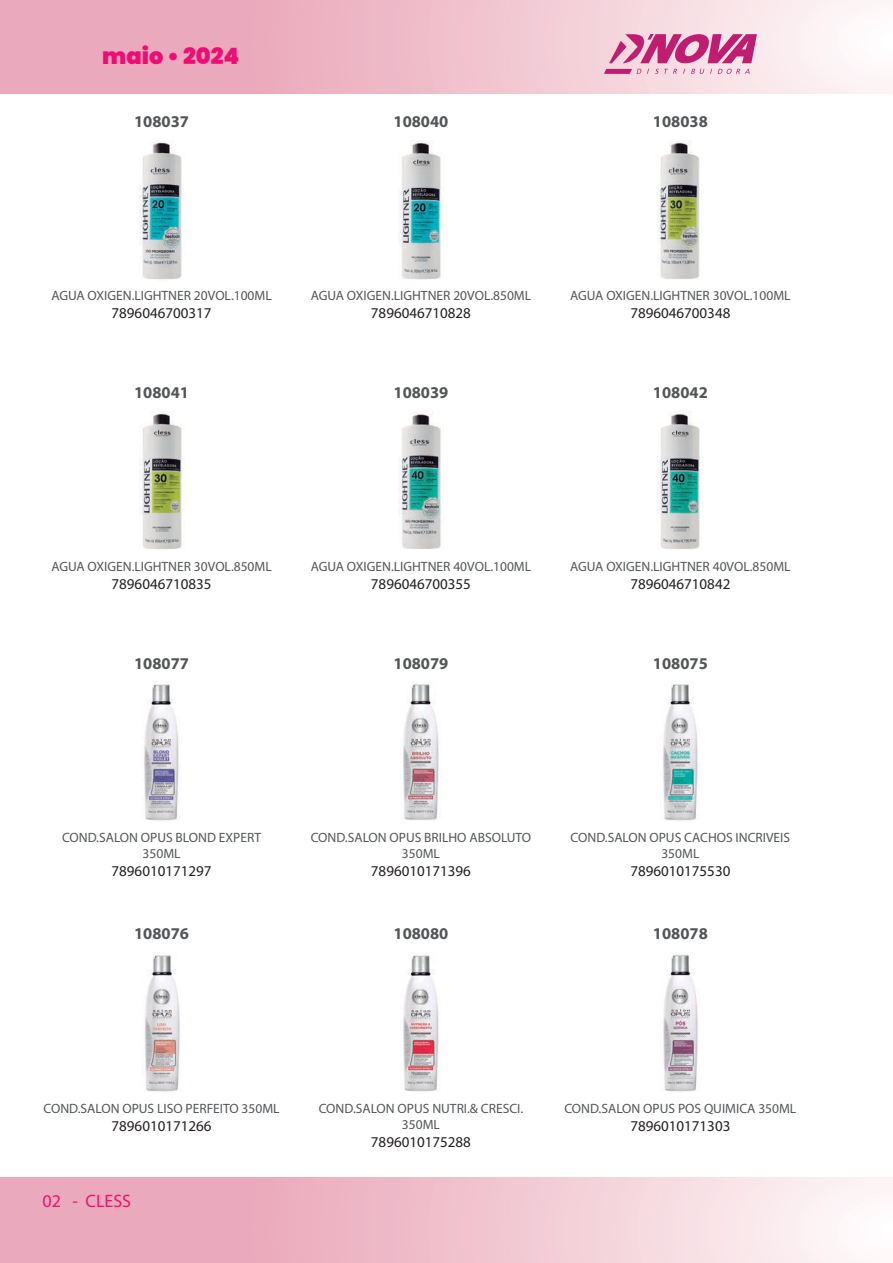
<style>
.page{position:relative;width:893px;height:1263px;background:#fff}
.page>*{position:absolute;margin:0;border:0;box-sizing:border-box;transform-origin:0 0}
.t1{font:900 22.5px "Poppins";color:#ed0d75}
.t2{font:18px "Myriad Pro";color:#ed136f}
.t3{font:700 16.5px "Myriad Pro";color:#545557}
.t4{font:15px "Myriad Pro";color:#231f20}
.t5{font:13.5px/16.2px "Myriad Pro";color:#545557;text-align:center}
</style>
<div class="page">
<svg style="left:0;top:0;width:893px;height:94px;background:#f0c3cf"></svg>
<svg style="left:0;top:1177px;width:893px;height:86px;background:#f0c4d0"></svg>
<svg style="left:609px;top:34px;width:148px;height:29px;background:#d56a9d"></svg>
<svg style="left:655px;top:69px;width:22px;height:5px"></svg>
<svg style="left:691px;top:69px;width:13px;height:5px"></svg>
<svg style="left:718px;top:69px;width:32px;height:5px"></svg>
<svg style="left:604px;top:69px;width:37px;height:5px"></svg>
<img style="left:139px;top:140px;width:44px;height:140px">
<img style="left:398px;top:140px;width:46px;height:140px">
<img style="left:658px;top:140px;width:42px;height:139px">
<img style="left:139px;top:411px;width:45px;height:139px">
<img style="left:398px;top:411px;width:45px;height:138px">
<img style="left:658px;top:411px;width:43px;height:138px">
<img style="left:144px;top:682px;width:35px;height:139px">
<img style="left:403px;top:683px;width:36px;height:137px">
<img style="left:660px;top:683px;width:38px;height:138px">
<img style="left:141px;top:952px;width:39px;height:140px">
<img style="left:403px;top:953px;width:36px;height:139px">
<img style="left:663px;top:954px;width:35px;height:138px">
<h1 class="t1" style="left:102px;top:43px;width:138px">maio • 2024</h1>
<p class="t3" style="left:134px;top:111px;width:56px">108037</p>
<p class="t3" style="left:393px;top:111px;width:56px">108040</p>
<p class="t3" style="left:653px;top:111px;width:56px">108038</p>
<p class="t5" style="left:51px;top:287px;width:222px">AGUA OXIGEN.LIGHTNER 20VOL.100ML</p>
<p class="t4" style="left:112px;top:304px;width:102px">7896046700317</p>
<p class="t3" style="left:134px;top:382px;width:56px">108041</p>
<p class="t5" style="left:311px;top:287px;width:222px">AGUA OXIGEN.LIGHTNER 20VOL.850ML</p>
<p class="t4" style="left:371px;top:304px;width:102px">7896046710828</p>
<p class="t3" style="left:393px;top:382px;width:56px">108039</p>
<p class="t5" style="left:570px;top:287px;width:222px">AGUA OXIGEN.LIGHTNER 30VOL.100ML</p>
<p class="t4" style="left:630px;top:304px;width:102px">7896046700348</p>
<p class="t3" style="left:653px;top:382px;width:56px">108042</p>
<p class="t5" style="left:51px;top:558px;width:222px">AGUA OXIGEN.LIGHTNER 30VOL.850ML</p>
<p class="t4" style="left:112px;top:575px;width:102px">7896046710835</p>
<p class="t3" style="left:134px;top:652px;width:56px">108077</p>
<p class="t5" style="left:311px;top:558px;width:222px">AGUA OXIGEN.LIGHTNER 40VOL.100ML</p>
<p class="t4" style="left:371px;top:575px;width:102px">7896046700355</p>
<p class="t3" style="left:393px;top:652px;width:56px">108079</p>
<p class="t5" style="left:570px;top:558px;width:222px">AGUA OXIGEN.LIGHTNER 40VOL.850ML</p>
<p class="t4" style="left:630px;top:575px;width:102px">7896046710842</p>
<p class="t3" style="left:653px;top:652px;width:56px">108075</p>
<p class="t5" style="left:62px;top:829px;width:201px">COND.SALON OPUS BLOND EXPERT<br>350ML</p>
<p class="t4" style="left:112px;top:862px;width:102px">7896010171297</p>
<p class="t3" style="left:134px;top:923px;width:56px">108076</p>
<p class="t5" style="left:311px;top:829px;width:222px">COND.SALON OPUS BRILHO ABSOLUTO<br>350ML</p>
<p class="t4" style="left:371px;top:862px;width:102px">7896010171396</p>
<p class="t3" style="left:393px;top:923px;width:56px">108080</p>
<p class="t5" style="left:571px;top:829px;width:221px">COND.SALON OPUS CACHOS INCRIVEIS<br>350ML</p>
<p class="t4" style="left:630px;top:862px;width:102px">7896010175530</p>
<p class="t3" style="left:653px;top:923px;width:56px">108078</p>
<p class="t5" style="left:44px;top:1100px;width:238px">COND.SALON OPUS LISO PERFEITO 350ML</p>
<p class="t4" style="left:112px;top:1116px;width:102px">7896010171266</p>
<h2 class="t2" style="left:43px;top:1190px;width:90px">02 - CLESS</h2>
<p class="t5" style="left:319px;top:1100px;width:206px">COND.SALON OPUS NUTRI.&amp; CRESCI.<br>350ML</p>
<p class="t4" style="left:371px;top:1132px;width:102px">7896010175288</p>
<p class="t5" style="left:564px;top:1100px;width:233px">COND.SALON OPUS POS QUIMICA 350ML</p>
<p class="t4" style="left:630px;top:1116px;width:102px">7896010171303</p>
</div>
